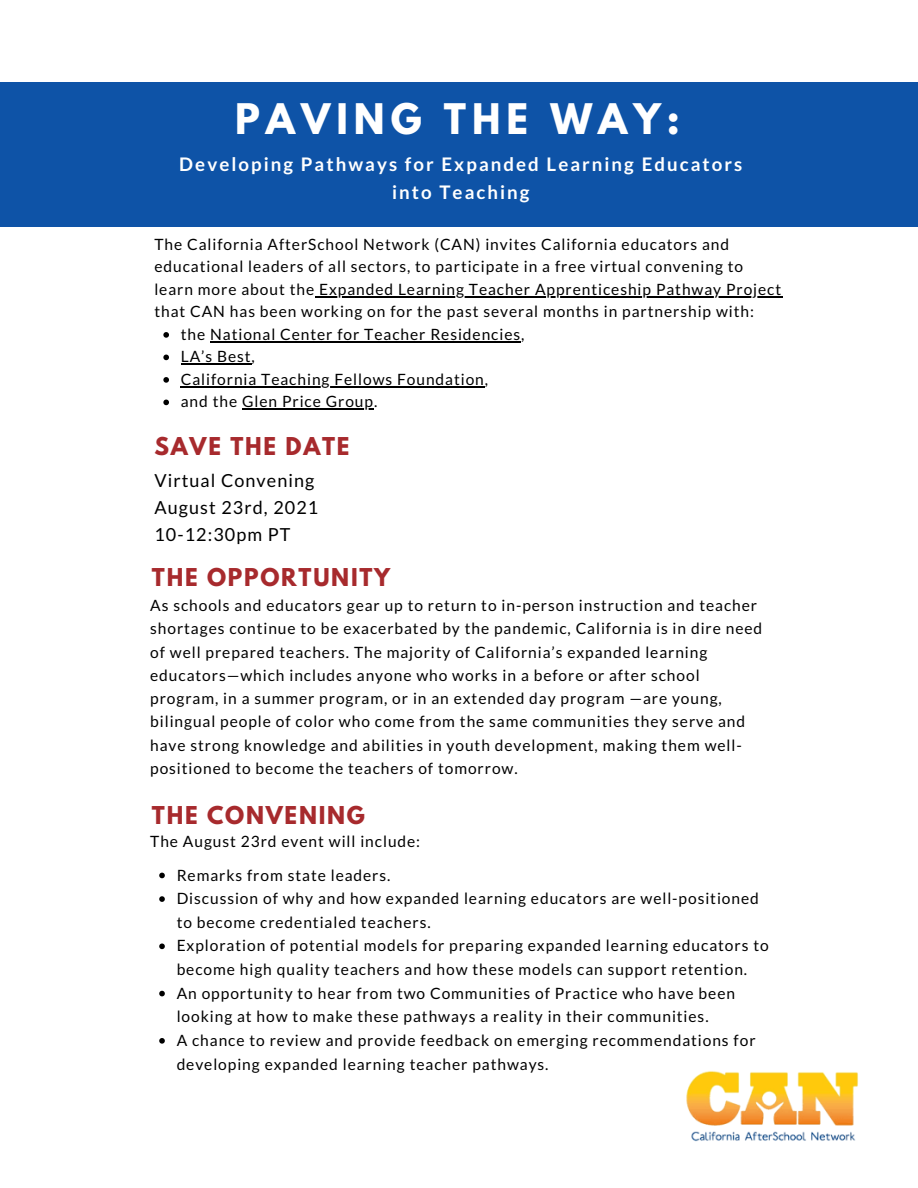
<style>
.page{position:relative;width:918px;height:1188px;background:#fff}
.page>*{position:absolute;margin:0;border:0;box-sizing:border-box;transform-origin:0 0}
.t1{font:700 37.35px "League Spartan";letter-spacing:.16em;color:#fff}
.t2{font:700 21.75px "League Spartan";letter-spacing:.08em;color:#a72a2d}
.t3{font:700 18.75px/28.2px "Lato";letter-spacing:.11em;color:#fff;text-align:center}
.t4{font:18px "Lato";letter-spacing:.06em;color:#000}
.t5{font:15.6px/23.2px "Lato";letter-spacing:.06em;color:#000}
</style>
<div class="page">
<svg style="left:159px;top:873px;width:6px;height:5px"></svg>
<svg style="left:159px;top:896px;width:6px;height:6px"></svg>
<svg style="left:159px;top:944px;width:6px;height:5px"></svg>
<svg style="left:159px;top:991px;width:6px;height:5px"></svg>
<svg style="left:159px;top:1038px;width:6px;height:6px"></svg>
<div style="left:0;top:82px;width:918px;height:144px;background:#0e53a7"></div>
<svg style="left:163px;top:332px;width:6px;height:6px"></svg>
<hr style="left:210px;top:341px;width:311px;height:1px;background:#000">
<svg style="left:163px;top:355px;width:6px;height:5px"></svg>
<hr style="left:181px;top:364px;width:71px;height:1px;background:#000">
<svg style="left:163px;top:377px;width:6px;height:6px"></svg>
<hr style="left:181px;top:386px;width:304px;height:1px;background:#000">
<svg style="left:163px;top:400px;width:6px;height:5px"></svg>
<hr style="left:242px;top:409px;width:132px;height:1px;background:#000">
<hr style="left:315px;top:296px;width:467px;height:1px;background:#000">
<img style="left:686px;top:1071px;width:173px;height:71px">
<p class="t1" style="left:235px;top:100px;width:446px">PAVING THE WAY:</p>
<p class="t3" style="left:179px;top:150px;width:565px">Developing Pathways for Expanded Learning Educators into Teaching</p>
<p class="t5" style="left:154px;top:233px;width:628px;line-height:22.5px">The California AfterSchool Network (CAN) invites California educators and educational leaders of all sectors, to participate in a free virtual convening to learn more about the Expanded Learning Teacher Apprenticeship Pathway Project that CAN has been working on for the past several months in partnership with:</p>
<p class="t5" style="left:181px;top:322px;width:345px">the National Center for Teacher Residencies,</p>
<p class="t5" style="left:181px;top:345px;width:76px">LA’s Best,</p>
<p class="t5" style="left:181px;top:367px;width:309px">California Teaching Fellows Foundation,</p>
<p class="t5" style="left:181px;top:390px;width:198px">and the Glen Price Group.</p>
<p class="t2" style="left:154px;top:435px;width:197px">SAVE THE DATE</p>
<p class="t4" style="left:154px;top:469px;width:162px">Virtual Convening</p>
<p class="t4" style="left:154px;top:496px;width:165px">August 23rd, 2021</p>
<p class="t4" style="left:154px;top:523px;width:138px">10-12:30pm PT</p>
<p class="t2" style="left:152px;top:567px;width:240px">THE OPPORTUNITY</p>
<p class="t5" style="left:150px;top:593px;width:614px">As schools and educators gear up to return to in-person instruction and teacher shortages continue to be exacerbated by the pandemic, California is in dire need of well prepared teachers. The majority of California’s expanded learning educators—which includes anyone who works in a before or after school program, in a summer program, or in an extended day program —are young, bilingual people of color who come from the same communities they serve and have strong knowledge and abilities in youth development, making them well&shy;positioned to become the teachers of tomorrow.</p>
<p class="t2" style="left:152px;top:804px;width:215px">THE CONVENING</p>
<p class="t5" style="left:150px;top:829px;width:272px">The August 23rd event will include:</p>
<p class="t5" style="left:177px;top:863px;width:215px">Remarks from state leaders.</p>
<p class="t5" style="left:177px;top:886px;width:584px;line-height:23.7px">Discussion of why and how expanded learning educators are well-positioned to become credentialed teachers.</p>
<p class="t5" style="left:177px;top:934px;width:594px;line-height:23.7px">Exploration of potential models for preparing expanded learning educators to become high quality teachers and how these models can support retention.</p>
<p class="t5" style="left:177px;top:981px;width:560px;line-height:23.7px">An opportunity to hear from two Communities of Practice who have been looking at how to make these pathways a reality in their communities.</p>
<p class="t5" style="left:177px;top:1028px;width:580px;line-height:23.7px">A chance to review and provide feedback on emerging recommendations for developing expanded learning teacher pathways.</p>
</div>
